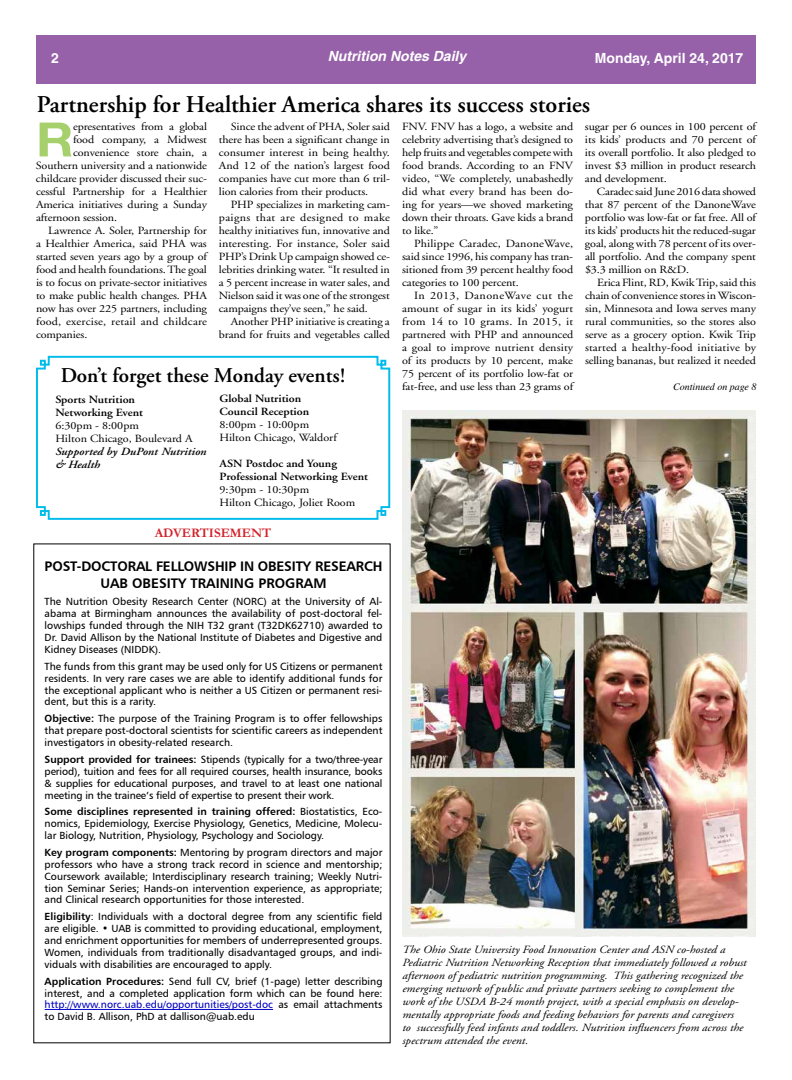
<style>
.page{position:relative;width:792px;height:1080px;background:#fff}
.page>*{position:absolute;margin:0;border:0;box-sizing:border-box;transform-origin:0 0}
.t1{font:700 47.4px "Helvetica Neue";color:#a5d06b;scale:1.1 1}
.t2{font:600 24px "Adobe Garamond Pro";color:#000}
.t3{font:600 21px "Adobe Garamond Pro";color:#000}
.t4{font:700 14px "Helvetica";color:#fff}
.t5{font:italic 700 14px "Helvetica";color:#fff}
.t6{font:13.9px/16.6px "Humanist 777 BT Bold B";letter-spacing:-.01em;color:#000;text-align:center}
.t7{font:700 13.1px "Garamond";color:#d2232a}
.t8{font:11px/13px "Adobe Garamond";letter-spacing:-.01em;color:#000;text-align:justify;scale:1.1 1}
.t9{font:italic 11px/13px "Adobe Garamond";color:#000;scale:1.1 1}
.t10{font:600 11px/13px "Adobe Garamond";color:#000;scale:1.1 1}
.t11{font:italic 600 11px/13px "Adobe Garamond";color:#000;scale:1.1 1}
.t12{font:11px "Adobe Garamond";letter-spacing:.02em;color:#000;scale:1.1 1}
.t13{font:10.4px/11.9px "Humanist 777 BT Roman B";color:#000;text-align:justify}
.t14{font:10.4px "Humanist 777 BT Bold B";color:#000}
.t15{font:italic 10px "Times";color:#000}
.s1{font-family:"Humanist 777 BT Bold B"}
.s2{font-family:"Humanist 777 BT Roman B"}
.s3{color:#0000c3}
</style>
<div class="page">
<div style="left:36px;top:35px;width:720px;height:48px;background:#9661a9"></div>
<svg style="left:36px;top:355px;width:355px;height:165px"></svg>
<hr style="left:45px;top:1009px;width:228px;height:1px;background:#0000c3">
<img style="left:402px;top:410px;width:353px;height:526px">
<p class="t4" style="left:51px;top:49px;width:9px">2</p>
<p class="t5" style="left:328px;top:48px;width:140px">Nutrition Notes Daily</p>
<p class="t4" style="left:595px;top:49px;width:150px">Monday, April 24, 2017</p>
<h2 class="t2" style="left:37px;top:90px;width:555px">Partnership for Healthier America shares its success stories</h2>
<p class="t8" style="left:219px;top:121px;width:157px;text-indent:12px">Since the advent of PHA, Soler said there has been a significant change in consumer interest in being healthy.<br>And 12 of the nation’s largest food companies have cut more than 6 tril&shy;lion calories from their products.</p>
<p class="t8" style="left:219px;top:199px;width:157px;text-indent:12px">PHP specializes in marketing cam&shy;paigns that are designed to make healthy initiatives fun, innovative and interesting. For instance, Soler said PHP’s Drink Up campaign showed ce&shy;lebrities drinking water. “It resulted in a 5 percent increase in water sales, and Nielson said it was one of the strongest campaigns they’ve seen,” he said.</p>
<p class="t8" style="left:219px;top:316px;width:157px;text-align:right">Another PHP initiative is creating a brand for fruits and vegetables called</p>
<p class="t8" style="left:402px;top:121px;width:157px">FNV. FNV has a logo, a website and celebrity advertising that’s designed to help fruits and vegetables compete with food brands. According to an FNV video, “We completely, unabashedly did what every brand has been do&shy;ing for years—we shoved marketing down their throats. Gave kids a brand to like.”</p>
<p class="t8" style="left:402px;top:238px;width:157px;text-indent:12px">Philippe Caradec, DanoneWave, said since 1996, his company has tran&shy;sitioned from 39 percent healthy food categories to 100 percent.</p>
<p class="t8" style="left:402px;top:290px;width:157px;text-indent:12px">In 2013, DanoneWave cut the amount of sugar in its kids’ yogurt from 14 to 10 grams. In 2015, it partnered with PHP and announced a goal to improve nutrient density of its products by 10 percent, make 75 percent of its portfolio low-fat or fat-free, and use less than 23 grams of</p>
<h1 class="t1" style="left:36px;top:110px;width:36px">R</h1>
<p class="t8" style="left:73px;top:121px;width:123px">epresentatives from a global</p>
<p class="t8" style="left:585px;top:121px;width:157px">sugar per 6 ounces in 100 percent of its kids’ products and 70 percent of its overall portfolio. It also pledged to invest $3 million in product research and development.</p>
<p class="t8" style="left:585px;top:186px;width:157px;text-indent:12px">Caradec said June 2016 data showed that 87 percent of the DanoneWave portfolio was low-fat or fat free. All of its kids’ products hit the reduced-sugar goal, along with 78 percent of its over&shy;all portfolio. And the company spent $3.3 million on R&amp;D.</p>
<p class="t8" style="left:585px;top:277px;width:157px;text-indent:12px">Erica Flint, RD, Kwik Trip, said this chain of convenience stores in Wiscon&shy;sin, Minnesota and Iowa serves many rural communities, so the stores also serve as a grocery option. Kwik Trip started a healthy-food initiative by selling bananas, but realized it needed</p>
<p class="t8" style="left:73px;top:134px;width:123px">food company, a Midwest</p>
<p class="t8" style="left:73px;top:147px;width:123px">convenience store chain, a</p>
<p class="t8" style="left:36px;top:160px;width:157px">Southern university and a nationwide</p>
<p class="t8" style="left:36px;top:173px;width:157px">childcare provider discussed their suc-</p>
<p class="t8" style="left:36px;top:186px;width:157px">cessful Partnership for a Healthier</p>
<p class="t8" style="left:36px;top:199px;width:157px">America initiatives during a Sunday</p>
<p class="t8" style="left:36px;top:212px;width:75px">afternoon session.</p>
<p class="t8" style="left:48px;top:225px;width:146px">Lawrence A. Soler, Partnership for</p>
<p class="t8" style="left:36px;top:238px;width:157px">a Healthier America, said PHA was</p>
<p class="t8" style="left:36px;top:251px;width:157px">started seven years ago by a group of</p>
<p class="t8" style="left:36px;top:264px;width:157px">food and health foundations. The goal</p>
<p class="t8" style="left:36px;top:277px;width:157px">is to focus on private-sector initiatives</p>
<p class="t8" style="left:36px;top:290px;width:157px">to make public health changes. PHA</p>
<p class="t8" style="left:36px;top:303px;width:157px">now has over 225 partners, including</p>
<p class="t12" style="left:36px;top:316px;width:157px">food, exercise, retail and childcare</p>
<p class="t8" style="left:36px;top:329px;width:48px">companies.</p>
<h3 class="t3" style="left:61px;top:363px;width:286px">Don’t forget these Monday events!</h3>
<p class="t15" style="left:673px;top:381px;width:85px">Continued on page 8</p>
<p class="t10" style="left:220px;top:393px;width:83px">Global Nutrition<br>Council Reception</p>
<p class="t8" style="left:220px;top:419px;width:108px">8:00pm - 10:00pm<br>Hilton Chicago, Waldorf</p>
<p class="t10" style="left:220px;top:458px;width:136px">ASN Postdoc and Young<br>Professional Networking Event</p>
<p class="t8" style="left:220px;top:484px;width:125px">9:30pm - 10:30pm<br>Hilton Chicago, Joliet Room</p>
<p class="t10" style="left:55px;top:393px;width:81px">Sports Nutrition<br>Networking Event</p>
<p class="t8" style="left:55px;top:420px;width:126px">6:30pm - 8:00pm<br>Hilton Chicago, Boulevard A</p>
<p class="t11" style="left:55px;top:446px;width:139px">Supported by DuPont Nutrition &amp; Health</p>
<p class="t7" style="left:155px;top:524px;width:118px">ADVERTISEMENT</p>
<p class="t6" style="left:45px;top:558px;width:339px">POST-DOCTORAL FELLOWSHIP IN OBESITY RESEARCH<br>UAB OBESITY TRAINING PROGRAM</p>
<p class="t13" style="left:45px;top:596px;width:339px">The Nutrition Obesity Research Center (NORC) at the University of Al&shy;abama at Birmingham announces the availability of post-doctoral fel&shy;lowships funded through the NIH T32 grant (T32DK62710) awarded to Dr. David Allison by the National Institute of Diabetes and Digestive and Kidney Diseases (NIDDK).</p>
<p class="t13" style="left:45px;top:660px;width:339px">The funds from this grant may be used only for US Citizens or permanent residents. In very rare cases we are able to identify additional funds for the exceptional applicant who is neither a US Citizen or permanent resi&shy;dent, but this is a rarity.</p>
<p class="t13" style="left:45px;top:713px;width:339px"><span class="s1">Objective:</span> The purpose of the Training Program is to offer fellowships that prepare post-doctoral scientists for scientific careers as independent investigators in obesity-related research.</p>
<p class="t13" style="left:45px;top:753px;width:339px"><span class="s1">Support provided for trainees:</span> Stipends (typically for a two/three-year period), tuition and fees for all required courses, health insurance, books &amp; supplies for educational purposes, and travel to at least one national meeting in the trainee’s field of expertise to present their work.</p>
<p class="t14" style="left:45px;top:805px;width:339px">Some disciplines represented in training offered: <span class="s2">Biostatistics, Eco-</span></p>
<p class="t13" style="left:45px;top:817px;width:339px">nomics, Epidemiology, Exercise Physiology, Genetics, Medicine, Molecu&shy;lar Biology, Nutrition, Physiology, Psychology and Sociology.</p>
<p class="t13" style="left:45px;top:846px;width:339px"><span class="s1">Key program components:</span> Mentoring by program directors and major professors who have a strong track record in science and mentorship; Coursework available; Interdisciplinary research training; Weekly Nutri&shy;tion Seminar Series; Hands-on intervention experience, as appropriate; and Clinical research opportunities for those interested.</p>
<p class="t13" style="left:45px;top:911px;width:339px"><span class="s1">Eligibility</span>: Individuals with a doctoral degree from any scientific field are eligible. • UAB is committed to providing educational, employment, and enrichment opportunities for members of underrepresented groups.<br>Women, individuals from traditionally disadvantaged groups, and indi&shy;viduals with disabilities are encouraged to apply.</p>
<p class="t13" style="left:45px;top:975px;width:339px"><span class="s1">Application Procedures:</span> Send full CV, brief (1-page) letter describing interest, and a completed application form which can be found here: <span class="s3">http://www.norc.uab.edu/opportunities/post-doc</span> as email attachments to David B. Allison, PhD at dallison@uab.edu</p>
<p class="t9" style="left:402px;top:943px;width:314px">The Ohio State University Food Innovation Center and ASN co-hosted a Pediatric Nutrition Networking Reception that immediately followed a robust afternoon of pediatric nutrition programming. This gathering recognized the emerging network of public and private partners seeking to complement the work of the USDA B-24 month project, with a special emphasis on develop&shy;mentally appropriate foods and feeding behaviors for parents and caregivers<br>to successfully feed infants and toddlers. Nutrition influencers from across the spectrum attended the event.</p>
</div>
